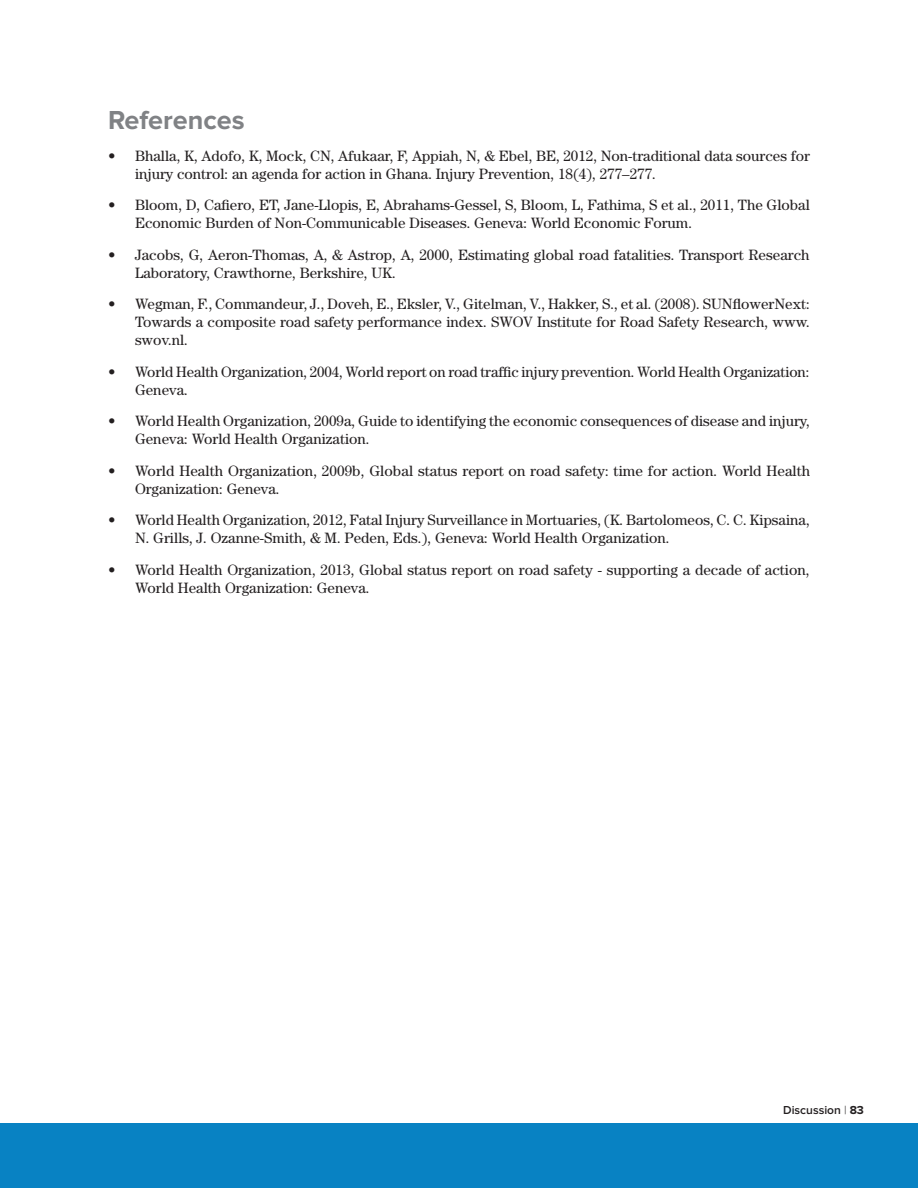
<style>
.page{position:relative;width:918px;height:1188px;background:#fff}
.page>*{position:absolute;margin:0;border:0;box-sizing:border-box;transform-origin:0 0}
.t1{font:700 27px "Proxima Nova";color:#808285}
.t2{font:15px/18px "Century";color:#231f20}
.t3{font:600 12px "Proxima Nova";color:#231f20}
.s1{font-weight:300}
.s2{font-weight:700}
</style>
<div class="page">
<div style="left:0;top:1123px;width:918px;height:65px;background:#0882c3"></div>
<h1 class="t1" style="left:108px;top:108px;width:138px">References</h1>
<p class="t2" style="left:135px;top:146px;width:676px;text-indent:-27px">• Bhalla, K, Adofo, K, Mock, CN, Afukaar, F, Appiah, N, &amp; Ebel, BE, 2012, Non-traditional data sources for injury control: an agenda for action in Ghana. Injury Prevention, 18(4), 277–277.</p>
<p class="t2" style="left:135px;top:196px;width:676px;text-indent:-27px">• Bloom, D, Cafiero, ET, Jane-Llopis, E, Abrahams-Gessel, S, Bloom, L, Fathima, S et al., 2011, The Global<br>Economic Burden of Non-Communicable Diseases. Geneva: World Economic Forum.</p>
<p class="t2" style="left:135px;top:245px;width:676px;text-indent:-27px">• Jacobs, G, Aeron-Thomas, A, &amp; Astrop, A, 2000, Estimating global road fatalities. Transport Research<br>Laboratory, Crawthorne, Berkshire, UK.</p>
<p class="t2" style="left:135px;top:295px;width:677px;text-align:justify;text-indent:-27px">• Wegman, F., Commandeur, J., Doveh, E., Eksler, V., Gitelman, V., Hakker, S., et al. (2008). SUNflowerNext:<br>Towards a composite road safety performance index. SWOV Institute for Road Safety Research, www. swov.nl.</p>
<p class="t2" style="left:135px;top:362px;width:676px;text-indent:-27px">• World Health Organization, 2004, World report on road traffic injury prevention. World Health Organization:<br>Geneva.</p>
<p class="t2" style="left:135px;top:412px;width:677px;text-indent:-27px">• World Health Organization, 2009a, Guide to identifying the economic consequences of disease and injury,<br>Geneva: World Health Organization.</p>
<p class="t2" style="left:135px;top:461px;width:677px;text-indent:-27px">• World Health Organization, 2009b, Global status report on road safety: time for action. World Health<br>Organization: Geneva.</p>
<p class="t2" style="left:135px;top:511px;width:676px;text-indent:-27px">• World Health Organization, 2012, Fatal Injury Surveillance in Mortuaries, (K. Bartolomeos, C. C. Kipsaina,<br>N. Grills, J. Ozanne-Smith, &amp; M. Peden, Eds.), Geneva: World Health Organization.</p>
<p class="t2" style="left:135px;top:560px;width:676px;text-indent:-27px">• World Health Organization, 2013, Global status report on road safety - supporting a decade of action,<br>World Health Organization: Geneva.</p>
<p class="t3" style="left:783px;top:1104px;width:82px">Discussion <span class="s1">|</span> <span class="s2">83</span></p>
</div>
